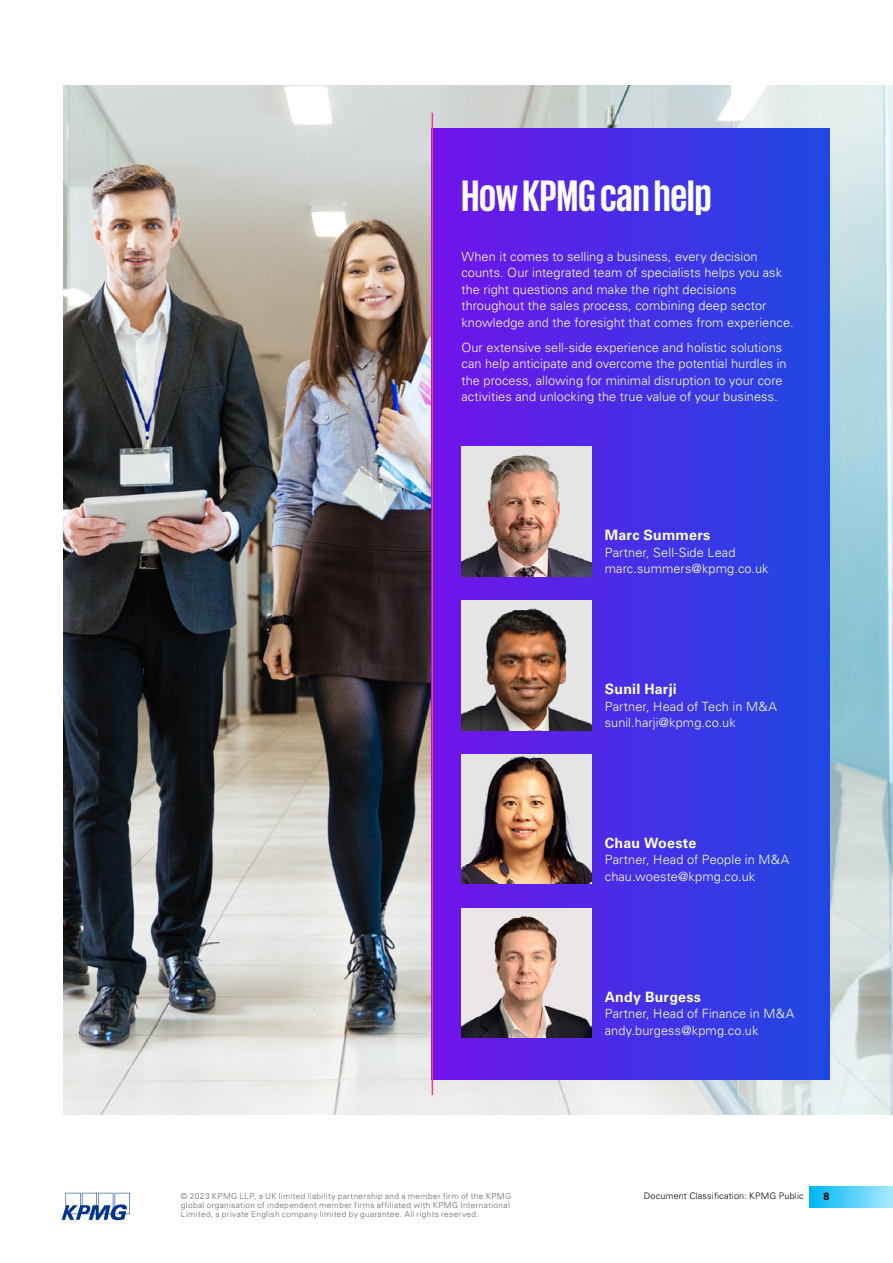
<style>
.page{position:relative;width:893px;height:1263px;background:#fff}
.page>*{position:absolute;margin:0;border:0;box-sizing:border-box;transform-origin:0 0}
.t1{font:700 45px "KPMG";color:#fff}
.t2{font:700 14.25px "Univers LT Std";letter-spacing:.015em;color:#fff}
.t3{font:300 12.75px/16.5px "Univers LT Std";letter-spacing:.005em;color:#fff}
.t4{font:700 10.5px "Univers LT Std";color:#000}
.t5{font:300 9px "Univers LT Std";letter-spacing:.02em;color:#000}
.t6{font:300 8.25px/9px "Univers LT Std";letter-spacing:.045em;color:#666}
</style>
<div class="page">
<div style="left:810px;top:1186px;width:83px;height:22px;background:linear-gradient(to right,#01b8f5,#a9e9ff)"></div>
<svg style="left:62px;top:1193px;width:68px;height:27px"></svg>
<img style="left:64px;top:85px;width:829px;height:1029px">
<div style="left:432px;top:129px;width:397px;height:950px;background:linear-gradient(to right,#7213ea,#1f49e2)"></div>
<hr style="left:432px;top:113px;width:1px;height:982px;background:#fd349c">
<img style="left:461px;top:446px;width:130px;height:130px">
<img style="left:461px;top:600px;width:130px;height:130px">
<img style="left:461px;top:754px;width:130px;height:130px">
<img style="left:461px;top:908px;width:130px;height:130px">
<h1 class="t1" style="left:461px;top:173px;width:252px">How KPMG can help</h1>
<p class="t3" style="left:461px;top:248px;width:334px">When it comes to selling a business, every decision counts. Our integrated team of specialists helps you ask the right questions and make the right decisions throughout the sales process, combining deep sector knowledge and the foresight that comes from experience.</p>
<p class="t3" style="left:461px;top:339px;width:327px">Our extensive sell-side experience and holistic solutions can help anticipate and overcome the potential hurdles in the process, allowing for minimal disruption to your core activities and unlocking the true value of your business.</p>
<p class="t2" style="left:605px;top:527px;width:107px">Marc Summers</p>
<p class="t3" style="left:605px;top:544px;width:165px">Partner, Sell-Side Lead marc.summers@kpmg.co.uk</p>
<p class="t2" style="left:605px;top:681px;width:73px">Sunil Harji</p>
<p class="t3" style="left:605px;top:698px;width:174px">Partner, Head of Tech in M&amp;A sunil.harji@kpmg.co.uk</p>
<p class="t2" style="left:605px;top:834px;width:93px">Chau Woeste</p>
<p class="t3" style="left:605px;top:852px;width:186px">Partner, Head of People in M&amp;A chau.woeste@kpmg.co.uk</p>
<p class="t2" style="left:605px;top:988px;width:98px">Andy Burgess</p>
<p class="t3" style="left:605px;top:1005px;width:191px">Partner, Head of Finance in M&amp;A andy.burgess@kpmg.co.uk</p>
<p class="t6" style="left:181px;top:1191px;width:332px">© 2023 KPMG LLP, a UK limited liability partnership and a member firm of the KPMG</p>
<p class="t5" style="left:644px;top:1191px;width:162px">Document Classification: KPMG Public</p>
<p class="t4" style="left:823px;top:1190px;width:7px">8</p>
<p class="t6" style="left:181px;top:1200px;width:330px">global organisation of independent member firms affiliated with KPMG International<br>Limited, a private English company limited by guarantee. All rights reserved.</p>
</div>
